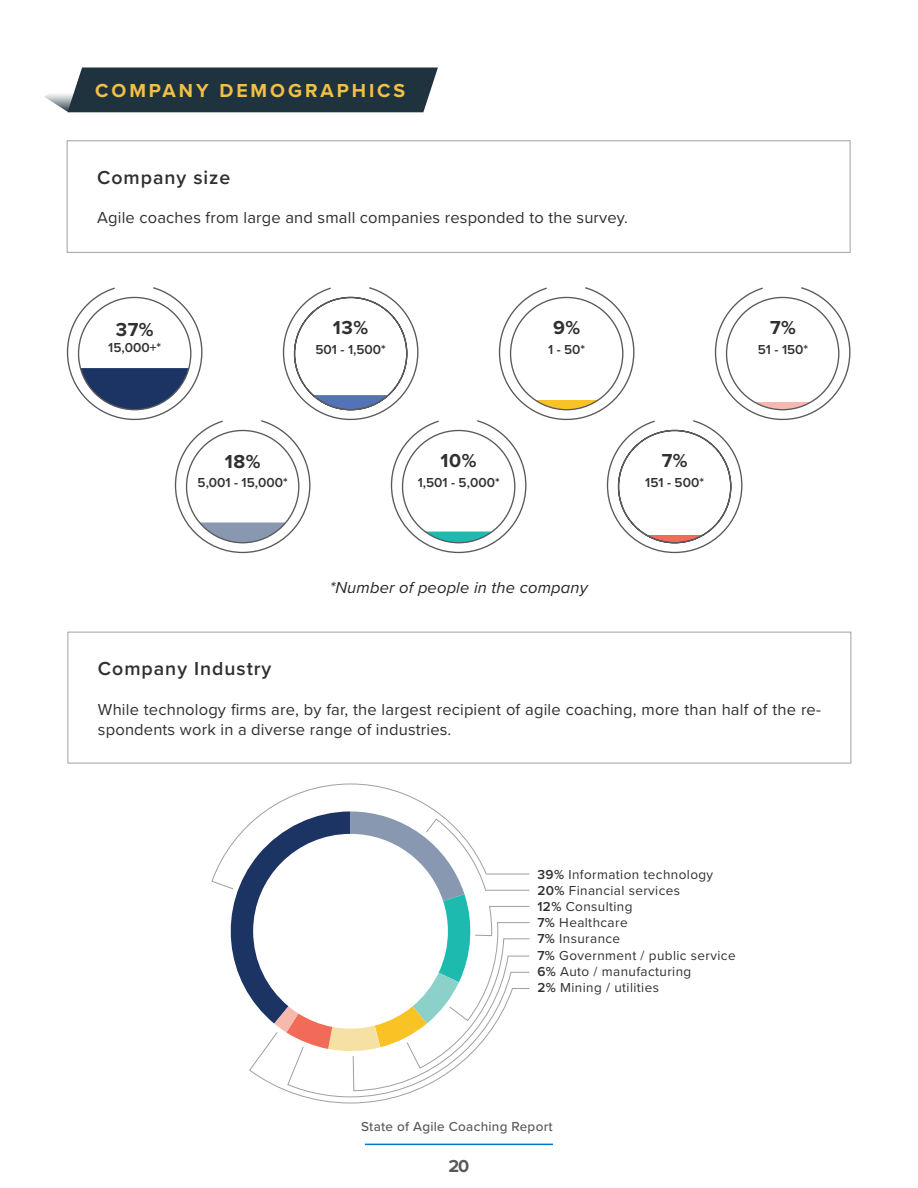
<style>
.page{position:relative;width:918px;height:1188px;background:#fff}
.page>*{position:absolute;margin:0;border:0;box-sizing:border-box;transform-origin:0 0}
.t1{font:600 19.5px "Proxima Nova";letter-spacing:.05em;color:#312f30}
.t2{font:700 19.5px "Proxima Nova";letter-spacing:.15em;color:#f2bf47}
.t3{font:700 19.5px "Proxima Nova";letter-spacing:.03em;color:#312f30}
.t4{font:700 18px "Proxima Nova";color:#58595b}
.t5{font:16.5px/19.8px "Proxima Nova";letter-spacing:.01em;color:#312f30}
.t6{font:italic 16.5px "Proxima Nova";letter-spacing:.01em;color:#262727}
.t7{font:13.5px "Proxima Nova";letter-spacing:.03em;color:#312f30}
.t8{font:600 13.5px "Proxima Nova";color:#312f30}
.t9{font:500 13.5px "Proxima Nova";letter-spacing:.02em;color:#58595b}
.s1{font-weight:600}
</style>
<div class="page">
<hr style="left:365px;top:1144px;width:188px;height:1px;background:#0176cd">
<svg style="left:66px;top:287px;width:785px;height:267px"></svg>
<svg style="left:44px;top:68px;width:394px;height:44px;background:#32454e"></svg>
<div style="left:67px;top:140px;width:783px;height:113px;border:1px solid #a1a1a1"></div>
<div style="left:68px;top:632px;width:783px;height:132px;border:1px solid #a1a1a1"></div>
<svg style="left:211px;top:783px;width:319px;height:321px"></svg>
<p class="t2" style="left:95px;top:76px;width:312px">COMPANY DEMOGRAPHICS</p>
<p class="t1" style="left:97px;top:163px;width:135px">Company size</p>
<p class="t5" style="left:97px;top:207px;width:532px">Agile coaches from large and small companies responded to the survey.</p>
<p class="t3" style="left:116px;top:315px;width:40px">37%</p>
<p class="t8" style="left:108px;top:337px;width:54px">15,000+*</p>
<p class="t3" style="left:333px;top:313px;width:37px">13%</p>
<p class="t8" style="left:315px;top:339px;width:72px">501 - 1,500*</p>
<p class="t3" style="left:553px;top:313px;width:29px">9%</p>
<p class="t8" style="left:548px;top:339px;width:39px">1 - 50*</p>
<p class="t3" style="left:770px;top:313px;width:27px">7%</p>
<p class="t8" style="left:758px;top:339px;width:52px">51 - 150*</p>
<p class="t3" style="left:225px;top:447px;width:37px">18%</p>
<p class="t8" style="left:198px;top:473px;width:92px">5,001 - 15,000*</p>
<p class="t3" style="left:441px;top:446px;width:38px">10%</p>
<p class="t8" style="left:418px;top:472px;width:83px">1,501 - 5,000*</p>
<p class="t3" style="left:662px;top:446px;width:27px">7%</p>
<p class="t8" style="left:645px;top:472px;width:60px">151 - 500*</p>
<p class="t6" style="left:330px;top:575px;width:260px">*Number of people in the company</p>
<p class="t1" style="left:98px;top:654px;width:175px">Company Industry</p>
<p class="t5" style="left:98px;top:699px;width:725px">While technology firms are, by far, the largest recipient of agile coaching, more than half of the re&shy;spondents work in a diverse range of industries.</p>
<p class="t7" style="left:537px;top:864px;width:177px"><span class="s1">39%</span> Information technology</p>
<p class="t7" style="left:537px;top:880px;width:144px"><span class="s1">20%</span> Financial services</p>
<p class="t7" style="left:537px;top:896px;width:97px"><span class="s1">12%</span> Consulting</p>
<p class="t7" style="left:537px;top:913px;width:92px"><span class="s1">7%</span> Healthcare</p>
<p class="t7" style="left:537px;top:929px;width:84px"><span class="s1">7%</span> Insurance</p>
<p class="t7" style="left:537px;top:945px;width:200px"><span class="s1">7%</span> Government / public service</p>
<p class="t7" style="left:537px;top:961px;width:155px"><span class="s1">6%</span> Auto / manufacturing</p>
<p class="t7" style="left:537px;top:977px;width:123px"><span class="s1">2%</span> Mining / utilities</p>
<p class="t9" style="left:361px;top:1116px;width:193px">State of Agile Coaching Report</p>
<p class="t4" style="left:449px;top:1152px;width:22px">20</p>
</div>
